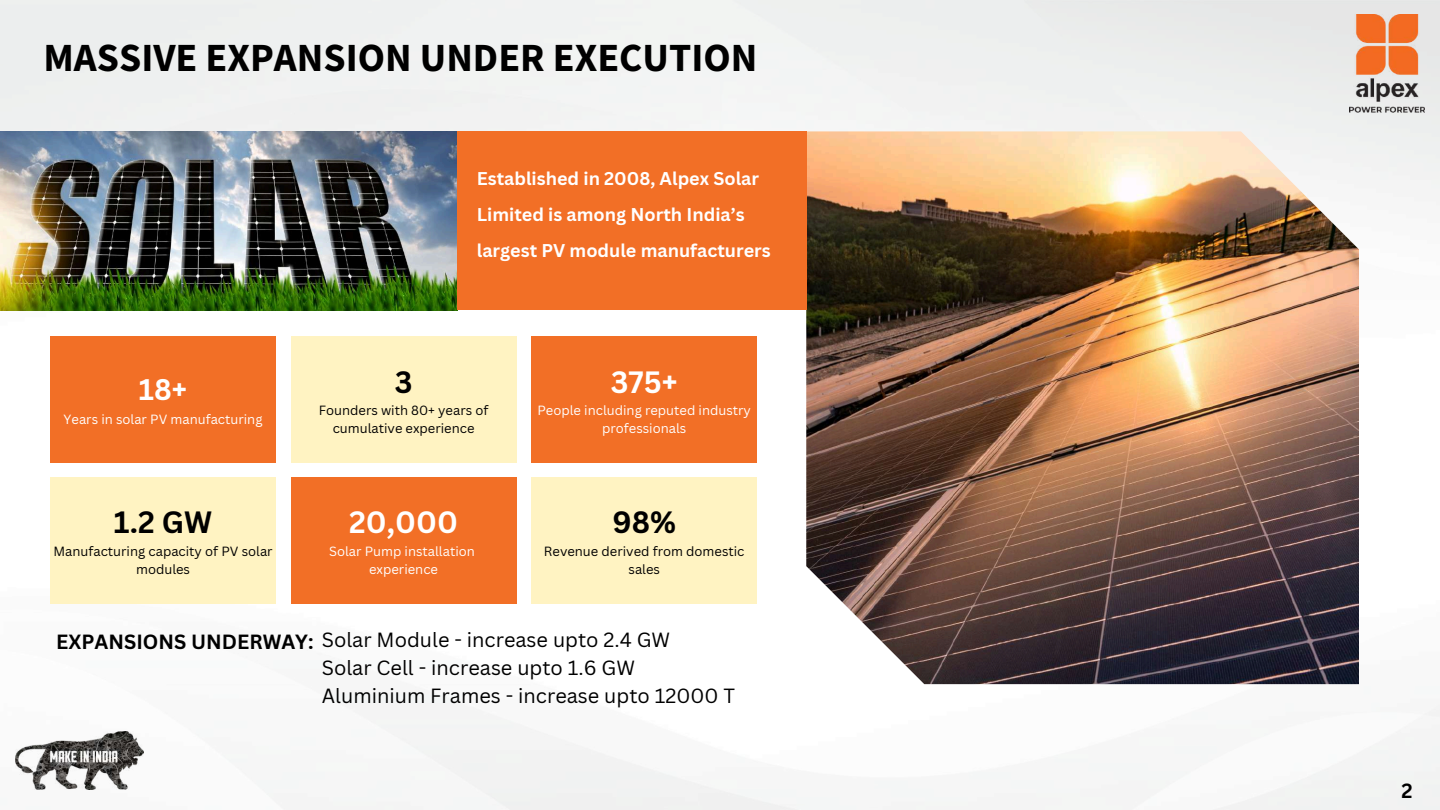
<style>
.page{position:relative;width:1440px;height:810px;background:#fff}
.page>*{position:absolute;margin:0;border:0;box-sizing:border-box;transform-origin:0 0}
.t1{font:700 40px "Source Sans Pro";color:#000}
.t2{font:700 30px "Canva Sans";color:#fff}
.t3{font:700 30px "Canva Sans";color:#000}
.t4{font:700 29px "Canva Sans";color:#fff}
.t5{font:20px/27.8px "Canva Sans";color:#000}
.t6{font:700 20px "Canva Sans";color:#000}
.t7{font:700 18px/36px "Canva Sans";color:#fff}
.t8{font:13px/18px "Canva Sans";color:#000;text-align:center}
.t9{font:13px/18px "Canva Sans";color:#fff;text-align:center}
.s1{font-weight:700}
</style>
<div class="page">
<img style="left:0;top:0;width:1440px;height:810px">
<img style="left:0;top:131px;width:457px;height:179px">
<img style="left:806px;top:131px;width:553px;height:553px">
<div style="left:457px;top:131px;width:349px;height:179px;background:#f26f26"></div>
<img style="left:1350px;top:14px;width:74px;height:98px">
<div style="left:50px;top:337px;width:226px;height:126px;background:#f26f26"></div>
<div style="left:291px;top:337px;width:225px;height:126px;background:#fff3c2"></div>
<div style="left:531px;top:337px;width:226px;height:126px;background:#f26f26"></div>
<div style="left:50px;top:477px;width:226px;height:127px;background:#fff3c2"></div>
<div style="left:291px;top:477px;width:225px;height:127px;background:#f26f26"></div>
<div style="left:531px;top:477px;width:226px;height:127px;background:#fff3c2"></div>
<img style="left:15px;top:731px;width:129px;height:59px">
<h1 class="t1" style="left:44px;top:31px;width:715px">MASSIVE EXPANSION UNDER EXECUTION</h1>
<h3 class="t4" style="left:139px;top:369px;width:50px">18+</h3>
<p class="t9" style="left:64px;top:410px;width:200px">Years in solar PV manufacturing</p>
<h2 class="t3" style="left:114px;top:501px;width:100px">1.2 GW</h2>
<p class="t8" style="left:54px;top:542px;width:221px">Manufacturing capacity of PV solar modules</p>
<h3 class="t7" style="left:477px;top:160px;width:296px">Established in 2008, Alpex Solar<br>Limited is among North India’s largest PV module manufacturers</h3>
<h2 class="t3" style="left:395px;top:361px;width:19px">3</h2>
<p class="t8" style="left:319px;top:401px;width:171px">Founders with 80+ years of cumulative experience</p>
<h2 class="t2" style="left:349px;top:501px;width:110px">20,000</h2>
<p class="t9" style="left:329px;top:542px;width:147px">Solar Pump installation experience</p>
<h2 class="t2" style="left:611px;top:361px;width:68px">375+</h2>
<p class="t9" style="left:538px;top:401px;width:215px">People including reputed industry professionals</p>
<h2 class="t3" style="left:612px;top:501px;width:65px">98%</h2>
<p class="t8" style="left:544px;top:542px;width:202px">Revenue derived from domestic sales</p>
<h3 class="t5" style="left:322px;top:626px;width:415px;text-indent:-266px"><span class="s1">EXPANSIONS UNDERWAY:</span> Solar Module - increase upto 2.4 GW<br>Solar Cell - increase upto 1.6 GW<br>Aluminium Frames - increase upto 12000 T</h3>
<h3 class="t6" style="left:1401px;top:776px;width:13px">2</h3>
</div>
